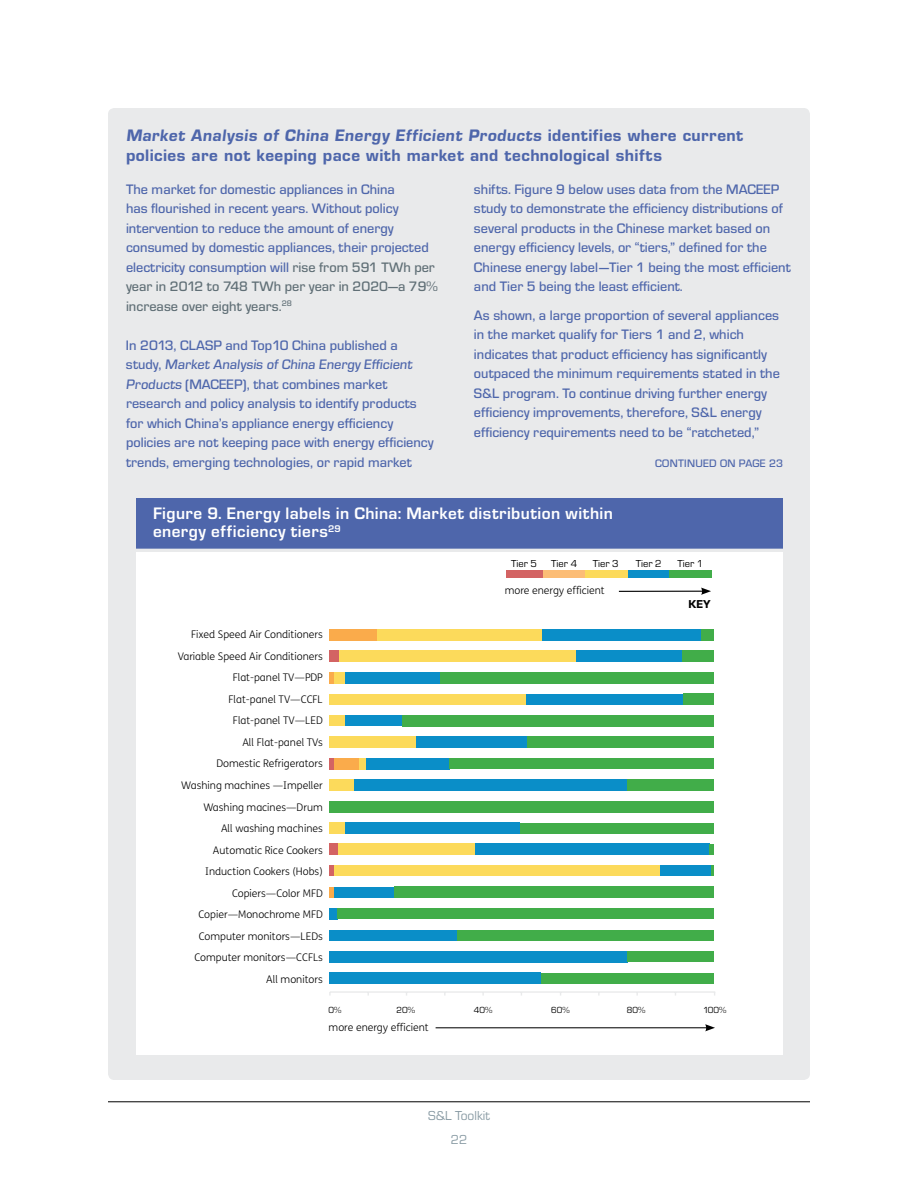
<style>
.page{position:relative;width:918px;height:1188px;background:#fff}
.page>*{position:absolute;margin:0;border:0;box-sizing:border-box;transform-origin:0 0}
.t1{font:17.25px/19.5px "Eurostile T Heav";letter-spacing:.025em;color:#4e66ab}
.t2{font:700 17.25px/18px "Eurostile T";letter-spacing:.025em;color:#fff}
.t3{font:500 14.25px/19.5px "Eurostile T";color:#4e66ab}
.t4{font:13.5px/23.7px "Eurostile T";color:#899ba4;text-align:center}
.t5{font:11.85px "Eurostile T Heav";color:#000}
.t6{font:500 11.25px "Eurostile T";letter-spacing:.025em;color:#4e66ab}
.t7{font:300 10.5px/21.6px "FS Me";color:#000;text-align:right}
.t8{font:10.5px "Eurostile T";color:#000}
.t9{font:9.15px "Eurostile T";color:#000}
.s1{color:#606f76}
</style>
<div class="page">
<hr style="left:108px;top:1102px;width:702px;height:1px;background:#000">
<div style="left:108px;top:108px;width:702px;height:972px;background:#e9eaeb;border-radius:6px"></div>
<div style="left:137px;top:552px;width:646px;height:503px;background:#fff"></div>
<div style="left:137px;top:499px;width:646px;height:50px;background:#4e66ab"></div>
<hr style="left:619px;top:591px;width:84px;height:1px;background:#000">
<svg style="left:701px;top:588px;width:10px;height:7px"></svg>
<div style="left:628px;top:570px;width:43px;height:8px;background:#0a8ec8"></div>
<div style="left:583px;top:570px;width:45px;height:8px;background:#fcda5b"></div>
<div style="left:542px;top:570px;width:42px;height:8px;background:#fcbd76"></div>
<div style="left:506px;top:570px;width:36px;height:8px;background:#d36363"></div>
<div style="left:669px;top:570px;width:43px;height:8px;background:#41ad49"></div>
<hr style="left:330px;top:991px;width:385px;height:2px;background:#e9eaeb">
<hr style="left:436px;top:1027px;width:272px;height:1px;background:#000">
<svg style="left:705px;top:1024px;width:10px;height:7px"></svg>
<div style="left:576px;top:651px;width:106px;height:11px;background:#0a8ec8"></div>
<div style="left:339px;top:651px;width:237px;height:11px;background:#fcda5b"></div>
<div style="left:329px;top:651px;width:10px;height:11px;background:#d36363"></div>
<div style="left:682px;top:651px;width:32px;height:11px;background:#41ad49"></div>
<div style="left:542px;top:629px;width:159px;height:11px;background:#0a8ec8"></div>
<div style="left:377px;top:629px;width:165px;height:11px;background:#fcda5b"></div>
<div style="left:329px;top:629px;width:48px;height:11px;background:#faab4b"></div>
<div style="left:701px;top:629px;width:13px;height:11px;background:#41ad49"></div>
<div style="left:354px;top:780px;width:274px;height:11px;background:#0a8ec8"></div>
<div style="left:329px;top:780px;width:25px;height:11px;background:#fcda5b"></div>
<div style="left:627px;top:780px;width:87px;height:11px;background:#41ad49"></div>
<div style="left:329px;top:801px;width:385px;height:11px;background:#41ad49"></div>
<div style="left:345px;top:822px;width:175px;height:11px;background:#0a8ec8"></div>
<div style="left:329px;top:822px;width:16px;height:11px;background:#fcda5b"></div>
<div style="left:520px;top:823px;width:194px;height:10px;background:#41ad49"></div>
<div style="left:345px;top:672px;width:95px;height:11px;background:#0a8ec8"></div>
<div style="left:334px;top:672px;width:11px;height:11px;background:#fcda5b"></div>
<div style="left:329px;top:672px;width:5px;height:11px;background:#faab4b"></div>
<div style="left:440px;top:672px;width:274px;height:11px;background:#41ad49"></div>
<div style="left:526px;top:694px;width:157px;height:11px;background:#0a8ec8"></div>
<div style="left:329px;top:694px;width:197px;height:11px;background:#fcda5b"></div>
<div style="left:683px;top:694px;width:31px;height:11px;background:#41ad49"></div>
<div style="left:345px;top:715px;width:58px;height:11px;background:#0a8ec8"></div>
<div style="left:329px;top:715px;width:16px;height:11px;background:#fcda5b"></div>
<div style="left:403px;top:715px;width:311px;height:11px;background:#41ad49"></div>
<div style="left:474px;top:844px;width:236px;height:11px;background:#0a8ec8"></div>
<div style="left:338px;top:844px;width:136px;height:11px;background:#fcda5b"></div>
<div style="left:329px;top:844px;width:9px;height:11px;background:#d36363"></div>
<hr style="left:710px;top:844px;width:4px;height:11px;background:#41ad49">
<div style="left:366px;top:758px;width:83px;height:11px;background:#0a8ec8"></div>
<div style="left:359px;top:758px;width:7px;height:11px;background:#fcda5b"></div>
<div style="left:334px;top:758px;width:25px;height:11px;background:#faab4b"></div>
<div style="left:329px;top:758px;width:5px;height:11px;background:#d36363"></div>
<div style="left:449px;top:758px;width:265px;height:11px;background:#41ad49"></div>
<div style="left:334px;top:887px;width:60px;height:11px;background:#0a8ec8"></div>
<div style="left:329px;top:887px;width:5px;height:11px;background:#faab4b"></div>
<div style="left:394px;top:887px;width:320px;height:11px;background:#41ad49"></div>
<div style="left:329px;top:908px;width:9px;height:11px;background:#0a8ec8"></div>
<div style="left:338px;top:908px;width:376px;height:11px;background:#41ad49"></div>
<div style="left:329px;top:930px;width:129px;height:11px;background:#0a8ec8"></div>
<div style="left:458px;top:930px;width:256px;height:11px;background:#41ad49"></div>
<div style="left:329px;top:951px;width:299px;height:11px;background:#0a8ec8"></div>
<div style="left:627px;top:951px;width:87px;height:11px;background:#41ad49"></div>
<div style="left:329px;top:973px;width:212px;height:11px;background:#0a8ec8"></div>
<div style="left:541px;top:973px;width:173px;height:11px;background:#41ad49"></div>
<div style="left:660px;top:865px;width:52px;height:11px;background:#0a8ec8"></div>
<div style="left:334px;top:865px;width:326px;height:11px;background:#fcda5b"></div>
<div style="left:329px;top:865px;width:5px;height:11px;background:#d36363"></div>
<svg style="left:711px;top:865px;width:3px;height:11px"></svg>
<div style="left:526px;top:737px;width:188px;height:11px;background:#41ad49"></div>
<div style="left:416px;top:737px;width:110px;height:11px;background:#0a8ec8"></div>
<div style="left:330px;top:737px;width:86px;height:11px;background:#fcda5b"></div>
<p class="t1" style="left:126px;top:126px;width:619px">Market Analysis of China Energy Efficient Products identifies where current policies are not keeping pace with market and technological shifts</p>
<p class="t3" style="left:126px;top:179px;width:313px">The market for domestic appliances in China<br>has flourished in recent years. Without policy intervention to reduce the amount of energy consumed by domestic appliances, their projected electricity consumption will <span class="s1">rise from 591 TWh per year in 2012 to 748 TWh per year in 2020—a 79% increase over eight years.</span><sup>28</sup></p>
<p class="t3" style="left:126px;top:335px;width:290px">In 2013, CLASP and Top10 China published a study, Market Analysis of China Energy Efficient<br>Products (M ACEEP</p>
<p class="t3" style="left:474px;top:179px;width:318px">shifts. Figure 9 below uses data from the MACEEP study to demonstrate the efficiency distributions of several products in the Chinese market based on energy efficiency levels, or “tiers,” defined for the Chinese energy label—Tier 1 being the most efficient and Tier 5 being the least efficient.</p>
<p class="t3" style="left:474px;top:305px;width:307px">As shown, a large proportion of several appliances in the market qualify for Tiers 1 and 2, which indicates that product efficiency has significantly outpaced the minimum requirements stated in the S&amp;L program. To continue driving further energy efficiency improvements, therefore, S&amp;L energy efficiency requirements need to be “ratcheted,”</p>
<p class="t6" style="left:655px;top:457px;width:130px">Continued on page 23</p>
<p class="t3" style="left:126px;top:374px;width:309px;text-indent:117px">), that combines market research and policy analysis to identify products for which China’s appliance energy efficiency policies are not keeping pace with energy efficiency trends, emerging technologies, or rapid market</p>
<p class="t2" style="left:153px;top:505px;width:461px">Figure 9. Energy labels in China: Market distribution within energy efficiency tiers<sup>29</sup></p>
<p class="t8" style="left:511px;top:558px;width:27px">Tier 5</p>
<p class="t8" style="left:551px;top:558px;width:27px">Tier 4</p>
<p class="t8" style="left:593px;top:558px;width:27px">Tier 3</p>
<p class="t8" style="left:636px;top:558px;width:27px">Tier 2</p>
<p class="t8" style="left:677px;top:558px;width:27px">Tier 1</p>
<p class="t7" style="left:178px;top:623px;width:147px">Fixed Speed Air Conditioners<br>Variable Speed Air Conditioners<br>Flat-panel TV—PDP<br>Flat-panel TV—CCFL<br>Flat-panel TV—LED<br>All Flat-panel TVs<br>Domestic Refrigerators<br>Washing machines —Impeller<br>Washing macines—Drum<br>All washing machines<br>Automatic Rice Cookers<br>Induction Cookers (Hobs)<br>Copiers—Color MFD<br>Copier—Monochrome MFD<br>Computer monitors—LEDs<br>Computer monitors—CCFLs<br>All monitors</p>
<p class="t7" style="left:505px;top:579px;width:102px">more energy efficient</p>
<p class="t5" style="left:688px;top:598px;width:24px">KEY</p>
<p class="t9" style="left:329px;top:1005px;width:14px">0%</p>
<p class="t9" style="left:397px;top:1005px;width:20px">20%</p>
<p class="t9" style="left:474px;top:1005px;width:20px">40%</p>
<p class="t9" style="left:551px;top:1005px;width:20px">60%</p>
<p class="t9" style="left:627px;top:1005px;width:20px">80%</p>
<p class="t9" style="left:703px;top:1005px;width:25px">100%</p>
<p class="t7" style="left:329px;top:1016px;width:102px">more energy efficient</p>
<p class="t4" style="left:428px;top:1104px;width:63px">S&amp;L Toolkit<br>22</p>
</div>
